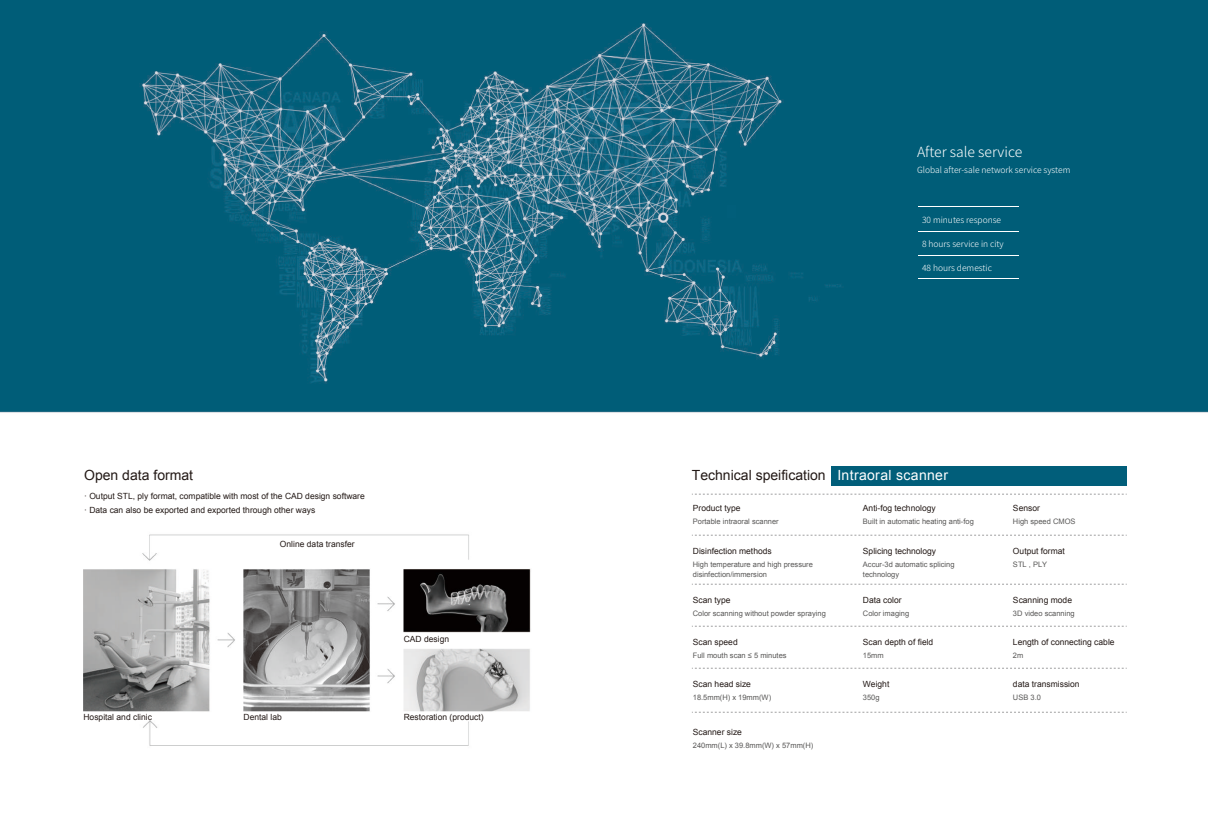
<style>
.page{position:relative;width:1208px;height:825px;background:#fff}
.page>*{position:absolute;margin:0;border:0;box-sizing:border-box;transform-origin:0 0}
.t1{font:14px "Arial";color:#231916}
.t2{font:300 14px "Source Han Sans CN";color:#fff}
.t3{font:8.5px/14px "Arial";color:#231916}
.t4{font:300 8.5px "Source Han Sans CN";color:#fff}
.t5{font:7.5px/10px "Arial";color:#595857}
.s1{color:#fff}
</style>
<div class="page">
<img style="left:0;top:0;width:1207px;height:746px">
<hr style="left:918px;top:206px;width:100px;height:1px;background:#fff">
<hr style="left:918px;top:231px;width:100px;height:1px;background:#fff">
<hr style="left:918px;top:279px;width:100px;height:1px;background:#fff">
<hr style="left:918px;top:256px;width:100px;height:1px;background:#fff">
<div style="left:831px;top:466px;width:295px;height:19px;background:#015e7a"></div>
<svg style="left:692px;top:535px;width:434px;height:1px"></svg>
<svg style="left:692px;top:494px;width:434px;height:1px"></svg>
<svg style="left:692px;top:584px;width:434px;height:1px"></svg>
<svg style="left:692px;top:626px;width:434px;height:1px"></svg>
<svg style="left:692px;top:668px;width:434px;height:1px"></svg>
<svg style="left:692px;top:712px;width:434px;height:1px"></svg>
<div style="left:727px;top:205px;width:8px;height:13px;background:#015e7a"></div>
<h1 class="t1" style="left:84px;top:466px;width:110px">Open data format</h1>
<p class="t3" style="left:84px;top:489px;width:282px">· Output STL, ply format, compatible with most of the CAD design software · Data can also be exported and exported through other ways</p>
<p class="t3" style="left:280px;top:537px;width:76px">Online data transfer</p>
<p class="t3" style="left:404px;top:632px;width:47px">CAD design</p>
<p class="t3" style="left:83px;top:710px;width:70px">Hospital and clinic</p>
<p class="t3" style="left:244px;top:710px;width:40px">Dental lab</p>
<p class="t3" style="left:404px;top:710px;width:81px">Restoration (product)</p>
<h1 class="t2" style="left:917px;top:144px;width:107px">After sale service</h1>
<p class="t4" style="left:917px;top:165px;width:155px">Global after-sale network service system</p>
<p class="t4" style="left:922px;top:215px;width:81px">30 minutes response</p>
<p class="t4" style="left:922px;top:239px;width:83px">8 hours service in city</p>
<p class="t4" style="left:922px;top:263px;width:71px">48 hours demestic</p>
<h1 class="t1" style="left:692px;top:466px;width:258px">Technical speification <span class="s1">Intraoral scanner</span></h1>
<p class="t3" style="left:693px;top:501px;width:49px">Product type</p>
<p class="t5" style="left:693px;top:516px;width:87px">Portable intraoral scanner</p>
<p class="t3" style="left:863px;top:501px;width:74px">Anti-fog technology</p>
<p class="t5" style="left:863px;top:516px;width:112px">Built in automatic heating anti-fog</p>
<p class="t3" style="left:1013px;top:501px;width:28px">Sensor</p>
<p class="t5" style="left:1013px;top:516px;width:64px">High speed CMOS</p>
<p class="t3" style="left:693px;top:544px;width:80px">Disinfection methods</p>
<p class="t5" style="left:693px;top:559px;width:122px">High temperature and high pressure disinfection/immersion</p>
<p class="t3" style="left:863px;top:544px;width:75px">Splicing technology</p>
<p class="t5" style="left:863px;top:559px;width:93px">Accur-3d automatic splicing technology</p>
<p class="t3" style="left:1013px;top:544px;width:53px">Output format</p>
<p class="t5" style="left:1013px;top:559px;width:36px">STL , PLY</p>
<p class="t3" style="left:693px;top:593px;width:39px">Scan type</p>
<p class="t5" style="left:693px;top:608px;width:134px">Color scanning without powder spraying</p>
<p class="t3" style="left:863px;top:593px;width:40px">Data color</p>
<p class="t5" style="left:863px;top:608px;width:48px">Color imaging</p>
<p class="t3" style="left:1013px;top:593px;width:61px">Scanning mode</p>
<p class="t5" style="left:1013px;top:608px;width:63px">3D video scanning</p>
<p class="t3" style="left:693px;top:635px;width:46px">Scan speed</p>
<p class="t5" style="left:693px;top:650px;width:95px">Full mouth scan ≤ 5 minutes</p>
<p class="t3" style="left:693px;top:677px;width:60px">Scan head size</p>
<p class="t5" style="left:693px;top:692px;width:80px">18.5mm(H) x 19mm(W)</p>
<p class="t3" style="left:863px;top:635px;width:72px">Scan depth of field</p>
<p class="t5" style="left:863px;top:650px;width:22px">15mm</p>
<p class="t3" style="left:863px;top:677px;width:28px">Weight</p>
<p class="t5" style="left:863px;top:692px;width:18px">350g</p>
<p class="t3" style="left:1013px;top:635px;width:103px">Length of connecting cable</p>
<p class="t5" style="left:1013px;top:650px;width:12px">2m</p>
<p class="t3" style="left:1013px;top:677px;width:68px">data transmission</p>
<p class="t5" style="left:1013px;top:692px;width:29px">USB 3.0</p>
<p class="t3" style="left:693px;top:725px;width:51px">Scanner size</p>
<p class="t5" style="left:693px;top:740px;width:122px">240mm(L) x 39.8mm(W) x 57mm(H)</p>
</div>
